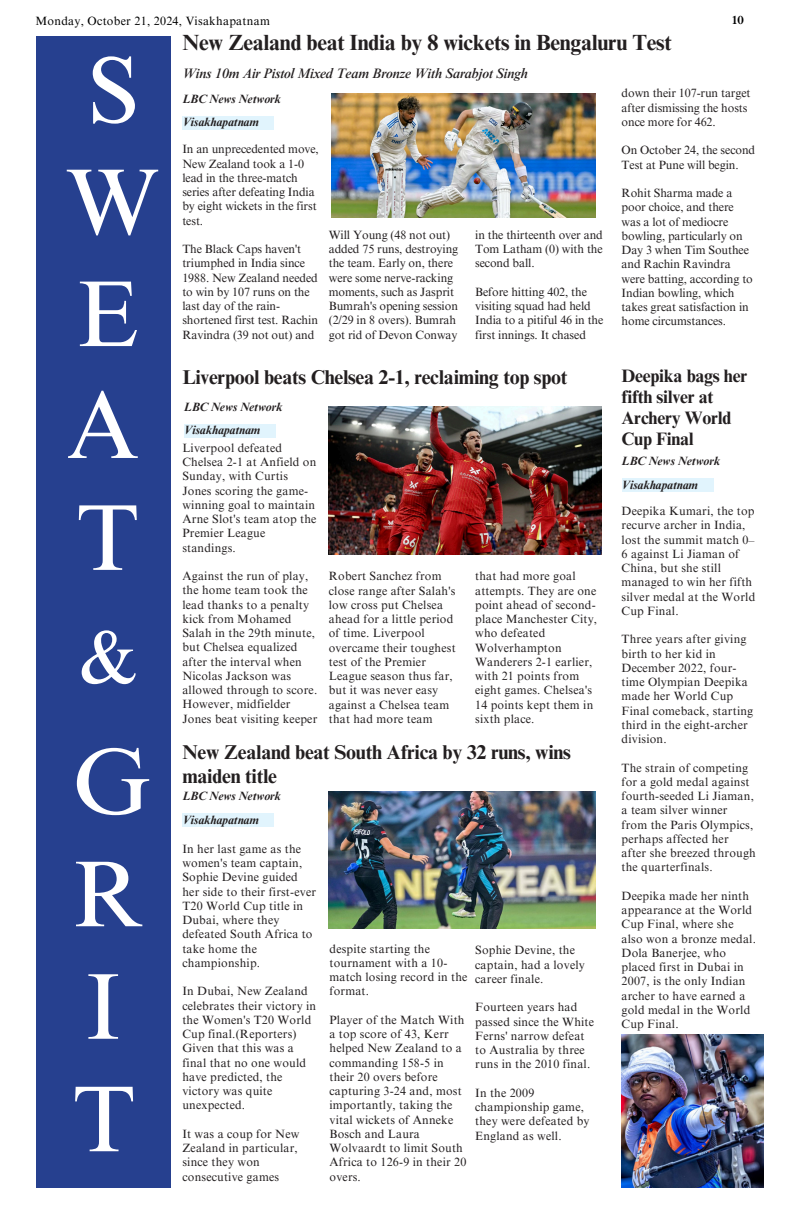
<style>
.page{position:relative;width:792px;height:1224px;background:#fff}
.page>*{position:absolute;margin:0;border:0;box-sizing:border-box;transform-origin:0 0}
.t1{font:93.8px/111.9px "Times NRMT Pro";color:#fff}
.t2{font:75px "Times NRMT Pro";color:#fff}
.t3{font:700 22px "Times NRMT Pro";letter-spacing:-.015em;color:#231f20}
.t4{font:700 20px/24px "Times NRMT Pro";letter-spacing:-.015em;color:#231f20}
.t5{font:700 18px/21px "Times NRMT Pro";letter-spacing:-.015em;color:#231f20}
.t6{font:italic 500 14px "Times NRMT Pro";letter-spacing:-.015em;color:#231f20}
.t7{font:12px/14.2px "Times NRMT Pro";letter-spacing:.015em;color:#231f20}
.t8{font:12px/14.2px "Times NRMT Pro";letter-spacing:-.005em;color:#231f20}
.t9{font:italic 700 12px/23.2px "Times NRMT Pro";letter-spacing:-.015em;color:#231f20}
.t10{font:12px "Times NRMT Pro";letter-spacing:.025em;color:#000}
.t11{font:600 12px "Times NRMT Pro";color:#000}
</style>
<div class="page">
<div style="left:36px;top:36px;width:134px;height:1152px;background:#26408f"></div>
<div style="left:182px;top:116px;width:92px;height:14px;background:#e1f4fd"></div>
<div style="left:182px;top:813px;width:92px;height:14px;background:#e1f4fd"></div>
<div style="left:622px;top:478px;width:91px;height:14px;background:#e1f4fd"></div>
<div style="left:184px;top:424px;width:92px;height:14px;background:#e1f4fd"></div>
<img style="left:622px;top:1035px;width:141px;height:153px">
<img style="left:329px;top:791px;width:267px;height:137px">
<img style="left:329px;top:407px;width:273px;height:147px">
<img style="left:331px;top:94px;width:265px;height:124px">
<p class="t10" style="left:35px;top:16px;width:236px">Monday, October 21, 2024, Visakhapatnam</p>
<p class="t11" style="left:731px;top:15px;width:14px">10</p>
<p class="t1" style="left:66px;top:46px;width:94px">S<br>W<br>E<br>A<br>T</p>
<p class="t2" style="left:79px;top:629px;width:59px">&amp;</p>
<p class="t1" style="left:73px;top:737px;width:79px;line-height:112.5px">G<br>R<br>I<br>T</p>
<p class="t3" style="left:182px;top:34px;width:491px">New Zealand beat India by 8 wickets in Bengaluru Test</p>
<p class="t6" style="left:182px;top:68px;width:347px">Wins 10m Air Pistol Mixed Team Bronze With Sarabjot Singh</p>
<p class="t9" style="left:182px;top:89px;width:100px">LBC News Network<br>Visakhapatnam</p>
<p class="t8" style="left:182px;top:144px;width:138px">In an unprecedented move,<br>New Zealand took a 1-0 lead in the three-match series after defeating India by eight wickets in the first test.</p>
<p class="t8" style="left:182px;top:243px;width:137px">The Black Caps haven't triumphed in India since<br>1988. New Zealand needed to win by 107 runs on the last day of the rain&shy;shortened first test. Rachin<br>Ravindra (39 not out) and</p>
<h2 class="t8" style="left:329px;top:229px;width:131px">Will Young (48 not out) added 75 runs, destroying the team. Early on, there were some nerve-racking moments, such as Jasprit<br>Bumrah's opening session (2/29 in 8 overs). Bumrah got rid of Devon Conway</h2>
<p class="t7" style="left:475px;top:229px;width:129px;text-align:justify">in the thirteenth over and Tom Latham (0) with the second ball.</p>
<p class="t8" style="left:475px;top:286px;width:130px">Before hitting 402, the visiting squad had held<br>India to a pitiful 46 in the first innings. It chased</p>
<p class="t4" style="left:182px;top:367px;width:387px">Liverpool beats Chelsea 2-1, reclaiming top spot</p>
<p class="t9" style="left:184px;top:396px;width:100px">LBC News Network<br>Visakhapatnam</p>
<p class="t7" style="left:182px;top:442px;width:136px">Liverpool defeated<br>Chelsea 2-1 at Anfield on<br>Sunday, with Curtis<br>Jones scoring the game&shy;winning goal to maintain<br>Arne Slot's team atop the<br>Premier League standings.</p>
<p class="t7" style="left:182px;top:570px;width:136px">Against the run of play, the home team took the lead thanks to a penalty kick from Mohamed<br>Salah in the 29th minute, but Chelsea equalized after the interval when<br>Nicolas Jackson was allowed through to score.<br>However, midfielder<br>Jones beat visiting keeper</p>
<p class="t7" style="left:329px;top:571px;width:128px">Robert Sanchez from close range after Salah's low cross put Chelsea ahead for a little period of time. Liverpool overcame their toughest test of the Premier<br>League season thus far, but it was never easy against a Chelsea team that had more team</p>
<h2 class="t7" style="left:475px;top:571px;width:123px">that had more goal attempts. They are one point ahead of second&shy;place Manchester City, who defeated<br>Wolverhampton<br>Wanderers 2-1 earlier, with 21 points from eight games. Chelsea's<br>14 points kept them in sixth place.</h2>
<p class="t4" style="left:182px;top:742px;width:390px">New Zealand beat South Africa by 32 runs, wins maiden title</p>
<p class="t9" style="left:182px;top:786px;width:100px">LBC News Network<br>Visakhapatnam</p>
<p class="t7" style="left:182px;top:843px;width:135px">In her last game as the women's team captain,<br>Sophie Devine guided her side to their first-ever<br>T20 World Cup title in<br>Dubai, where they defeated South Africa to take home the championship.</p>
<p class="t7" style="left:182px;top:986px;width:135px">In Dubai, New Zealand celebrates their victory in the Women's T20 World<br>Cup final.(Reporters)<br>Given that this was a final that no one would have predicted, the victory was quite unexpected.</p>
<p class="t7" style="left:182px;top:1128px;width:119px">It was a coup for New<br>Zealand in particular, since they won consecutive games</p>
<h4 class="t7" style="left:330px;top:943px;width:139px">despite starting the tournament with a 10- match losing record in the format.</h4>
<p class="t7" style="left:330px;top:1014px;width:138px">Player of the Match With a top score of 43, Kerr helped New Zealand to a commanding 158-5 in their 20 overs before capturing 3-24 and, most importantly, taking the vital wickets of Anneke<br>Bosch and Laura<br>Wolvaardt to limit South<br>Africa to 126-9 in their 20 overs.</p>
<p class="t7" style="left:475px;top:945px;width:111px">Sophie Devine, the captain, had a lovely career finale.</p>
<p class="t7" style="left:475px;top:1002px;width:120px">Fourteen years had passed since the White<br>Ferns' narrow defeat to Australia by three runs in the 2010 final.</p>
<p class="t7" style="left:475px;top:1087px;width:116px">In the 2009 championship game, they were defeated by<br>England as well.</p>
<p class="t8" style="left:622px;top:88px;width:130px">down their 107-run target after dismissing the hosts once more for 462.</p>
<p class="t8" style="left:622px;top:145px;width:135px">On October 24, the second<br>Test at Pune will begin.</p>
<p class="t8" style="left:622px;top:188px;width:133px">Rohit Sharma made a poor choice, and there was a lot of mediocre bowling, particularly on<br>Day 3 when Tim Southee and Rachin Ravindra were batting, according to<br>Indian bowling, which takes great satisfaction in home circumstances.</p>
<h4 class="t5" style="left:622px;top:368px;width:127px">Deepika bags her fifth silver at<br>Archery World<br>Cup Final</h4>
<h1 class="t9" style="left:622px;top:451px;width:100px">LBC News Network<br>Visakhapatnam</h1>
<h2 class="t7" style="left:622px;top:505px;width:135px">Deepika Kumari, the top recurve archer in India, lost the summit match 0–<br>6 against Li Jiaman of<br>China, but she still managed to win her fifth silver medal at the World<br>Cup Final.</h2>
<h4 class="t7" style="left:622px;top:634px;width:133px">Three years after giving birth to her kid in<br>December 2022, four&shy;time Olympian Deepika made her World Cup<br>Final comeback, starting third in the eight-archer division.</h4>
<p class="t7" style="left:622px;top:762px;width:136px">The strain of competing for a gold medal against fourth-seeded Li Jiaman, a team silver winner from the Paris Olympics, perhaps affected her after she breezed through the quarterfinals.</p>
<p class="t7" style="left:622px;top:890px;width:136px">Deepika made her ninth appearance at the World<br>Cup Final, where she also won a bronze medal.<br>Dola Banerjee, who placed first in Dubai in<br>2007, is the only Indian archer to have earned a gold medal in the World<br>Cup Final.</p>
</div>
